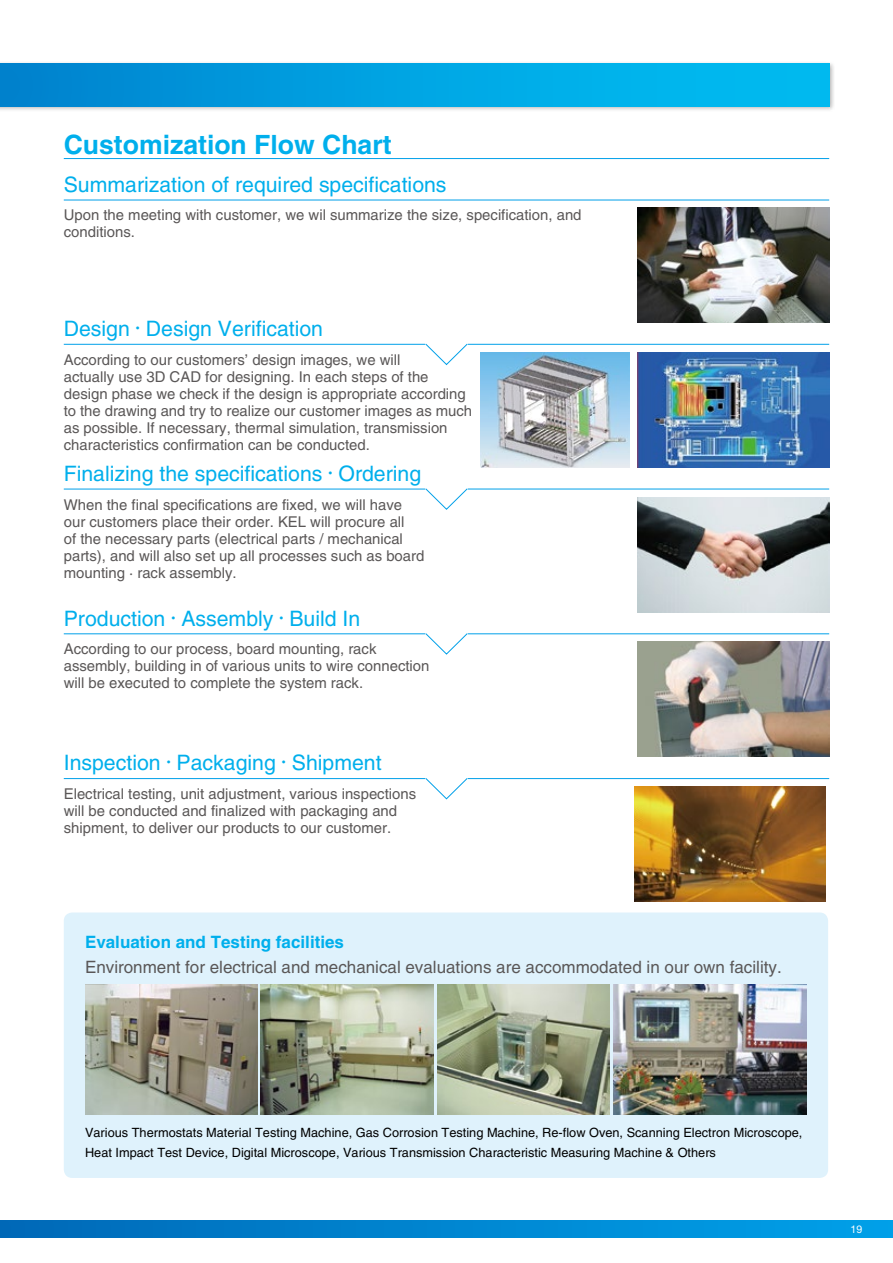
<style>
.page{position:relative;width:893px;height:1263px;background:#fff}
.page>*{position:absolute;margin:0;border:0;box-sizing:border-box;transform-origin:0 0}
.t1{font:700 26.55px "Helvetica LT Std";color:#00afec}
.t2{font:21.3px "Helvetica LT Std";color:#00afec}
.t3{font:16.95px "Helvetica LT Std";color:#5a5757}
.t4{font:700 16.95px "Helvetica LT Std";color:#00afec}
.t5{font:14.85px/17px "Helvetica LT Std";color:#5a5757}
.t6{font:12.75px/19.2px "Helvetica LT Std";color:#000}
.t7{font:10.65px "Helvetica Neue";color:#fff}
.s1{font-family:"Koburina Go Std W1"}
</style>
<div class="page">
<div style="left:0;top:1220px;width:893px;height:17px;background:linear-gradient(to right,#0069b8,#00a1e9)"></div>
<div style="left:64px;top:912px;width:764px;height:266px;background:#dff2fc;border-radius:9px"></div>
<div style="left:0;top:61px;width:835px;height:52px;background:#000;opacity:.3"></div>
<div style="left:0;top:64px;width:829px;height:42px;background:linear-gradient(to right,#0085cf,#00c1f4)"></div>
<img style="left:85px;top:984px;width:172px;height:130px">
<img style="left:261px;top:984px;width:172px;height:130px">
<img style="left:437px;top:984px;width:172px;height:130px">
<img style="left:613px;top:984px;width:194px;height:130px">
<img style="left:638px;top:208px;width:191px;height:114px">
<hr style="left:64px;top:200px;width:765px;height:1px;background:#00a0e9">
<svg style="left:425px;top:343px;width:43px;height:23px"></svg>
<hr style="left:468px;top:344px;width:361px;height:1px;background:#00a0e9">
<hr style="left:64px;top:344px;width:361px;height:1px;background:#00a0e9">
<img style="left:480px;top:352px;width:149px;height:115px">
<img style="left:638px;top:352px;width:191px;height:115px">
<hr style="left:64px;top:489px;width:361px;height:1px;background:#00a0e9">
<svg style="left:425px;top:488px;width:43px;height:22px"></svg>
<hr style="left:468px;top:489px;width:361px;height:1px;background:#00a0e9">
<img style="left:638px;top:497px;width:191px;height:115px">
<hr style="left:64px;top:633px;width:361px;height:1px;background:#00a0e9">
<svg style="left:425px;top:633px;width:43px;height:22px"></svg>
<hr style="left:468px;top:633px;width:361px;height:1px;background:#00a0e9">
<img style="left:638px;top:642px;width:191px;height:115px">
<img style="left:635px;top:787px;width:191px;height:114px">
<hr style="left:64px;top:778px;width:361px;height:1px;background:#00a0e9">
<svg style="left:425px;top:778px;width:43px;height:22px"></svg>
<hr style="left:468px;top:778px;width:361px;height:1px;background:#00a0e9">
<hr style="left:64px;top:158px;width:765px;height:1px;background:#00a0e9">
<h1 class="t1" style="left:64px;top:128px;width:329px">Customization Flow Chart</h1>
<h2 class="t2" style="left:64px;top:172px;width:384px">Summarization of required specifications</h2>
<p class="t5" style="left:64px;top:206px;width:519px">Upon the meeting with customer, we wil summarize the size, specification, and conditions.</p>
<h2 class="t2" style="left:64px;top:316px;width:261px">Design<span class="s1">・</span>Design Verification</h2>
<p class="t5" style="left:64px;top:351px;width:410px">According to our customers’ design images, we will<br>actually use 3D CAD for designing. In each steps of the design phase we check if the design is appropriate according to the drawing and try to realize our customer images as much as possible. If necessary, thermal simulation, transmission characteristics confirmation can be conducted.</p>
<h2 class="t2" style="left:64px;top:461px;width:359px">Finalizing the specifications<span class="s1">・</span>Ordering</h2>
<p class="t5" style="left:64px;top:496px;width:362px">When the final specifications are fixed, we will have our customers place their order. KEL will procure all<br>of the necessary parts (electrical parts / mechanical parts), and will also set up all processes such as board mounting · rack assembly.</p>
<h2 class="t2" style="left:64px;top:606px;width:298px">Production<span class="s1">・</span>Assembly<span class="s1">・</span>Build In</h2>
<p class="t5" style="left:64px;top:641px;width:367px">According to our process, board mounting, rack assembly, building in of various units to wire connection will be executed to complete the system rack.</p>
<h2 class="t2" style="left:64px;top:750px;width:319px">Inspection<span class="s1">・</span>Packaging<span class="s1">・</span>Shipment</h2>
<p class="t5" style="left:64px;top:785px;width:354px">Electrical testing, unit adjustment, various inspections will be conducted and finalized with packaging and shipment, to deliver our products to our customer.</p>
<p class="t4" style="left:85px;top:931px;width:260px">Evaluation and Testing facilities</p>
<p class="t3" style="left:85px;top:957px;width:698px">Environment for electrical and mechanical evaluations are accommodated in our own facility.</p>
<p class="t6" style="left:85px;top:1123px;width:719px">Various Thermostats Material Testing Machine, Gas Corrosion Testing Machine, Re-flow Oven, Scanning Electron Microscope,<br>Heat Impact Test Device, Digital Microscope, Various Transmission Characteristic Measuring Machine &amp; Others</p>
<p class="t7" style="left:850px;top:1222px;width:13px">19</p>
</div>
